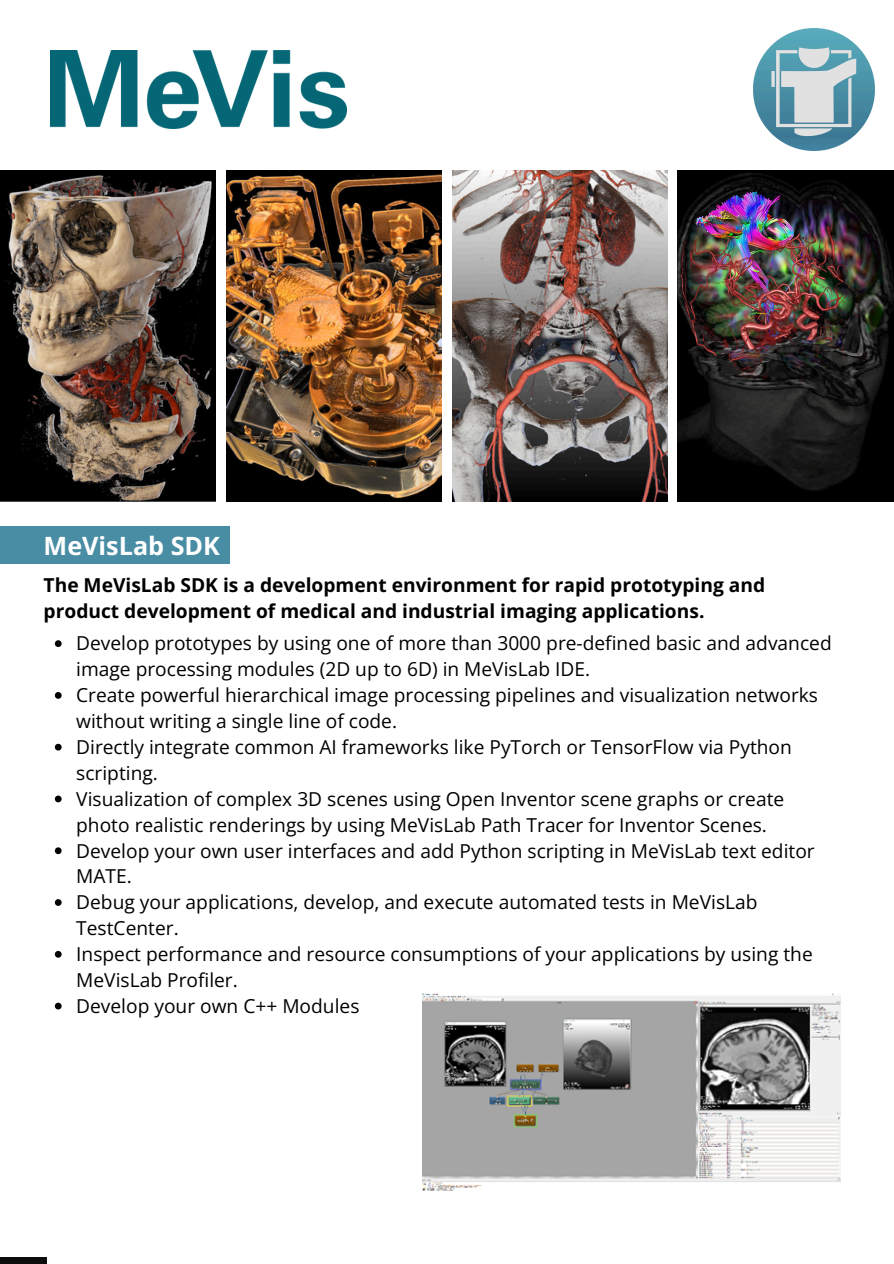
<style>
.page{position:relative;width:894px;height:1264px;background:#fff}
.page>*{position:absolute;margin:0;border:0;box-sizing:border-box;transform-origin:0 0}
.t1{font:700 25.2px "Open Sans";color:#fff}
.t2{font:19.2px/25.8px "Open Sans";color:#000}
.t3{font:700 19.2px/25.8px "Open Sans";color:#000}
</style>
<div class="page">
<img style="left:753px;top:29px;width:121px;height:121px">
<img style="left:50px;top:50px;width:296px;height:79px">
<div style="left:0;top:1257px;width:46px;height:6px;background:#0c0c0c"></div>
<div style="left:0;top:526px;width:229px;height:37px;background:#498da4"></div>
<img style="left:422px;top:993px;width:418px;height:198px">
<img style="left:0;top:171px;width:215px;height:330px">
<img style="left:226px;top:171px;width:215px;height:330px">
<img style="left:452px;top:171px;width:215px;height:330px">
<img style="left:677px;top:171px;width:216px;height:330px">
<div style="left:0;top:478px;width:50px;height:19px;background:#000"></div>
<svg style="left:55px;top:640px;width:7px;height:7px"></svg>
<svg style="left:55px;top:692px;width:7px;height:6px"></svg>
<svg style="left:55px;top:743px;width:7px;height:7px"></svg>
<svg style="left:55px;top:795px;width:7px;height:7px"></svg>
<svg style="left:55px;top:847px;width:7px;height:7px"></svg>
<svg style="left:55px;top:899px;width:7px;height:6px"></svg>
<svg style="left:55px;top:950px;width:7px;height:7px"></svg>
<svg style="left:55px;top:1002px;width:7px;height:7px"></svg>
<p class="t1" style="left:44px;top:527px;width:178px">MeVisLab SDK</p>
<p class="t3" style="left:44px;top:572px;width:723px">The MeVisLab SDK is a development environment for rapid prototyping and product development of medical and industrial imaging applications.</p>
<p class="t2" style="left:76px;top:630px;width:756px">Develop prototypes by using one of more than 3000 pre-defined basic and advanced image processing modules (2D up to 6D) in MeVisLab IDE.</p>
<h1 class="t2" style="left:76px;top:681px;width:743px">Create powerful hierarchical image processing pipelines and visualization networks without writing a single line of code.</h1>
<h2 class="t2" style="left:76px;top:733px;width:717px">Directly integrate common AI frameworks like PyTorch or TensorFlow via Python scripting.</h2>
<p class="t2" style="left:76px;top:785px;width:709px">Visualization of complex 3D scenes using Open Inventor scene graphs or create photo realistic renderings by using MeVisLab Path Tracer for Inventor Scenes.</p>
<p class="t2" style="left:76px;top:837px;width:739px">Develop your own user interfaces and add Python scripting in MeVisLab text editor<br>MATE.</p>
<p class="t2" style="left:76px;top:888px;width:682px">Debug your applications, develop, and execute automated tests in MeVisLab<br>TestCenter.</p>
<p class="t2" style="left:76px;top:940px;width:737px">Inspect performance and resource consumptions of your applications by using the<br>MeVisLab Profiler.</p>
<p class="t2" style="left:76px;top:992px;width:285px">Develop your own C++ Modules</p>
</div>
